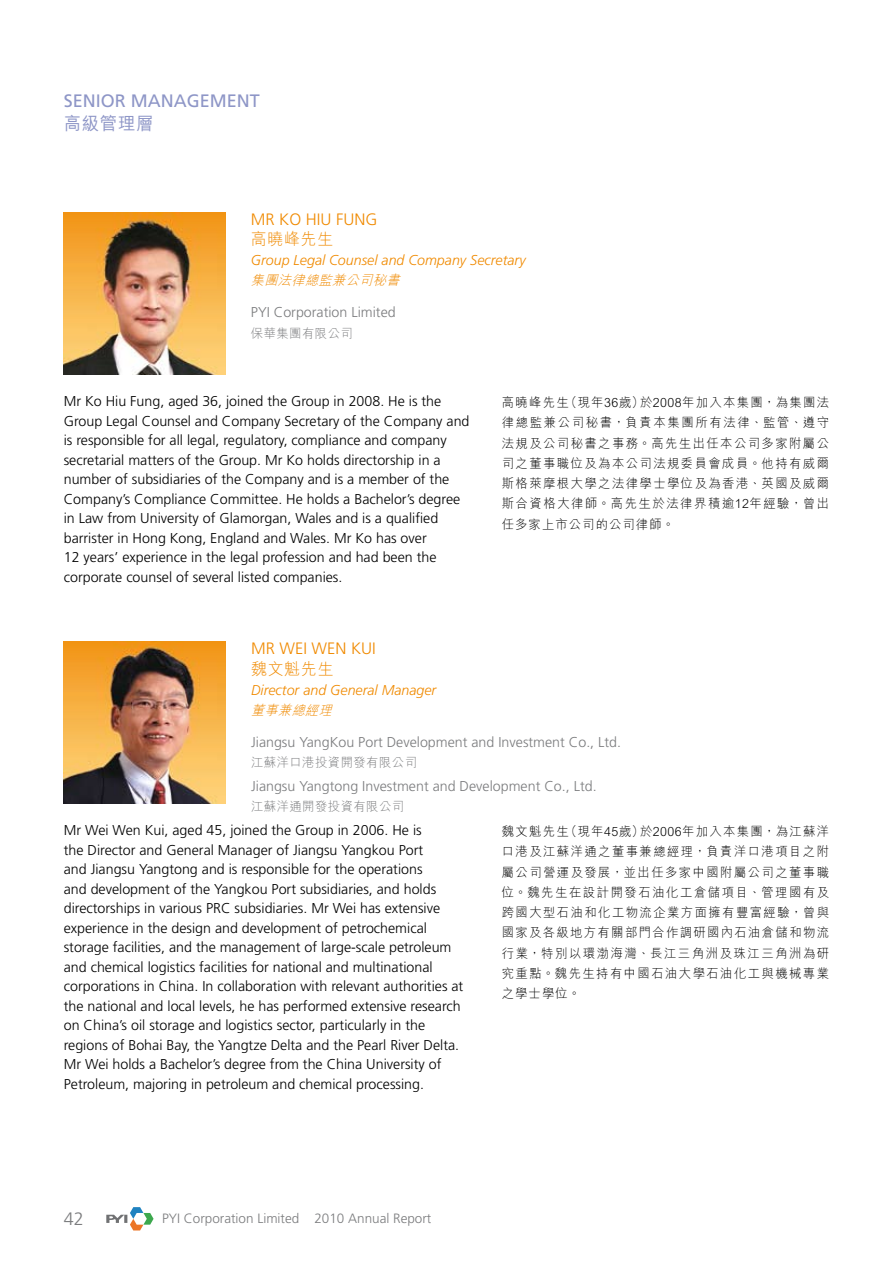
<style>
.page{position:relative;width:893px;height:1263px;background:#fff}
.page>*{position:absolute;margin:0;border:0;box-sizing:border-box;transform-origin:0 0}
.t1{font:18px "Frutiger LT Std";color:#8e96c7}
.t2{font:500 18px "M Hei HK";letter-spacing:.035em;color:#8e96c7}
.t3{font:300 18px "Frutiger LT Std";color:#7b7c7e}
.t4{font:300 16.5px "Frutiger LT Std";color:#f08a00}
.t5{font:300 16.5px "M Hei HK";letter-spacing:.035em;color:#f08a00}
.t6{font:300 14.25px/19.5px "Frutiger LT Std";color:#000}
.t7{font:300 14.25px "Frutiger LT Std";color:#7b7c7e}
.t8{font:italic 300 14.25px "Frutiger LT Std";color:#f08a00}
.t9{font:300 13.5px "Frutiger LT Std";color:#7b7c7e}
.t10{font:italic 300 13.5px "M Hei HK";color:#f08a00}
.t11{font:300 12.75px/20.2px "M Hei HK";letter-spacing:.115em;color:#000;text-align:justify}
.t12{font:300 12.75px "M Hei HK";letter-spacing:.035em;color:#7b7c7e}
</style>
<div class="page">
<img style="left:64px;top:642px;width:162px;height:161px">
<img style="left:64px;top:213px;width:161px;height:161px">
<svg style="left:106px;top:1207px;width:48px;height:23px"></svg>
<p class="t1" style="left:64px;top:90px;width:198px">SENIOR MANAGEMENT</p>
<p class="t2" style="left:64px;top:110px;width:91px">高級管理層</p>
<p class="t4" style="left:251px;top:210px;width:128px">MR KO HIU FUNG</p>
<p class="t5" style="left:251px;top:228px;width:84px">高曉峰先生</p>
<p class="t8" style="left:251px;top:252px;width:276px">Group Legal Counsel and Company Secretary</p>
<p class="t10" style="left:251px;top:271px;width:155px">集團法律總監兼公司秘書</p>
<p class="t7" style="left:251px;top:304px;width:146px">PYI Corporation Limited</p>
<p class="t12" style="left:251px;top:324px;width:103px">保華集團有限公司</p>
<p class="t6" style="left:64px;top:392px;width:407px">Mr Ko Hiu Fung, aged 36, joined the Group in 2008. He is the Group Legal Counsel and Company Secretary of the Company and is responsible for all legal, regulatory, compliance and company secretarial matters of the Group. Mr Ko holds directorship in a number of subsidiaries of the Company and is a member of the Company’s Compliance Committee. He holds a Bachelor’s degree in Law from University of Glamorgan, Wales and is a qualified barrister in Hong Kong, England and Wales. Mr Ko has over<br>12 years’ experience in the legal profession and had been the corporate counsel of several listed companies.</p>
<p class="t11" style="left:502px;top:392px;width:329px">高曉峰先生（現年36歲）於2008年加入本集團，為集團法律總監兼公司秘書，負責本集團所有法律、監管、遵守法規及公司秘書之事務。高先生出任本公司多家附屬公司之董事職位及為本公司法規委員會成員。他持有威爾斯格萊摩根大學之法律學士學位及為香港、英國及威爾斯合資格大律師。高先生於法律界積逾12年經驗，曾出任多家上市公司的公司律師。</p>
<p class="t4" style="left:251px;top:639px;width:126px">MR WEI WEN KUI</p>
<p class="t5" style="left:251px;top:657px;width:84px">魏文魁先生</p>
<p class="t8" style="left:251px;top:682px;width:187px">Director and General Manager</p>
<p class="t10" style="left:251px;top:700px;width:87px">董事兼總經理</p>
<p class="t7" style="left:251px;top:734px;width:372px">Jiangsu YangKou Port Development and Investment Co., Ltd.</p>
<p class="t12" style="left:251px;top:754px;width:167px">江蘇洋口港投資開發有限公司</p>
<p class="t7" style="left:251px;top:778px;width:347px">Jiangsu Yangtong Investment and Development Co., Ltd.</p>
<p class="t12" style="left:251px;top:798px;width:155px">江蘇洋通開發投資有限公司</p>
<p class="t6" style="left:64px;top:821px;width:401px">Mr Wei Wen Kui, aged 45, joined the Group in 2006. He is<br>the Director and General Manager of Jiangsu Yangkou Port<br>and Jiangsu Yangtong and is responsible for the operations<br>and development of the Yangkou Port subsidiaries, and holds directorships in various PRC subsidiaries. Mr Wei has extensive experience in the design and development of petrochemical storage facilities, and the management of large-scale petroleum and chemical logistics facilities for national and multinational corporations in China. In collaboration with relevant authorities at the national and local levels, he has performed extensive research on China’s oil storage and logistics sector, particularly in the regions of Bohai Bay, the Yangtze Delta and the Pearl River Delta.<br>Mr Wei holds a Bachelor’s degree from the China University of Petroleum, majoring in petroleum and chemical processing.</p>
<p class="t11" style="left:502px;top:821px;width:329px">魏文魁先生（現年45歲）於2006年加入本集團，為江蘇洋口港及江蘇洋通之董事兼總經理，負責洋口港項目之附屬公司營運及發展，並出任多家中國附屬公司之董事職位。魏先生在設計開發石油化工倉儲項目、管理國有及跨國大型石油和化工物流企業方面擁有豐富經驗，曾與國家及各級地方有關部門合作調研國內石油倉儲和物流行業，特別以環渤海灣、長江三角洲及珠江三角洲為研究重點。魏先生持有中國石油大學石油化工與機械專業之學士學位。</p>
<p class="t3" style="left:64px;top:1208px;width:22px">42</p>
<p class="t9" style="left:162px;top:1210px;width:271px">PYI Corporation Limited 2010 Annual Report</p>
</div>
